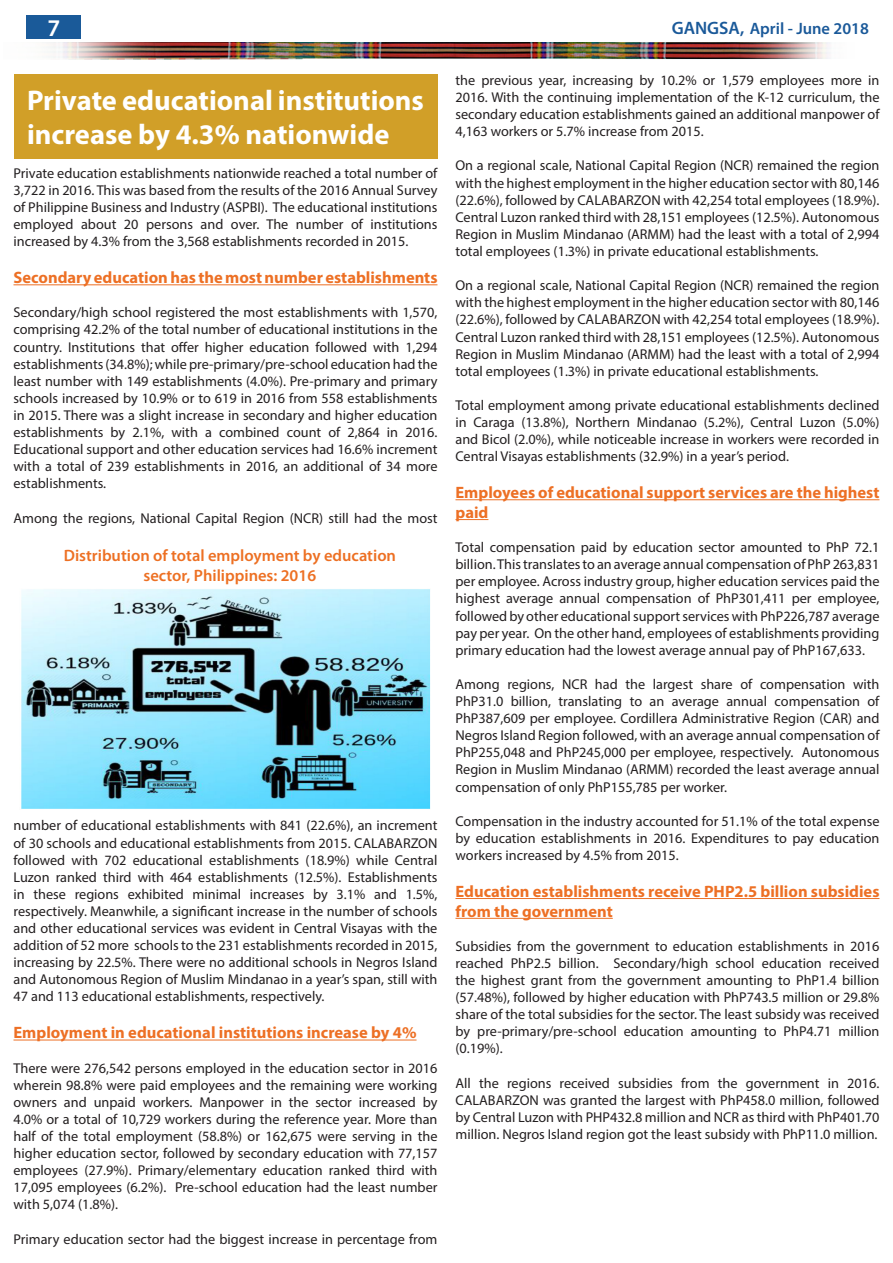
<style>
.page{position:relative;width:893px;height:1263px;background:#fff}
.page>*{position:absolute;margin:0;border:0;box-sizing:border-box;transform-origin:0 0}
.t1{font:700 28.5px/34.2px "Myriad Pro";color:#fff}
.t2{font:600 24px "Myriad Pro";color:#fff}
.Myriad_pro_at_9_5{font:700 16.5px/19.8px "Myriad Pro";color:#ed7025}
.t3{font:600 16.5px/19.8px "Myriad Pro";color:#ed7023;text-align:center}
.t4{font:600 16.5px "Myriad Pro";color:#1a5999}
.Myriad_pro_at_9_5-2{font:14.25px/17.1px "Myriad Pro";color:#231f20;text-align:justify}
.s1{font-size:18px}
</style>
<div class="page">
<img style="left:48px;top:42px;width:782px;height:18px">
<div style="left:26px;top:16px;width:55px;height:23px;background:#1a5a99"></div>
<div style="left:14px;top:74px;width:423px;height:85px;background:#d19f28"></div>
<hr style="left:14px;top:284px;width:423px;height:1px;background:#ed7025">
<hr style="left:14px;top:1039px;width:403px;height:1px;background:#ed7025">
<img style="left:21px;top:589px;width:410px;height:220px">
<hr style="left:455px;top:499px;width:424px;height:1px;background:#ed7025">
<hr style="left:455px;top:519px;width:33px;height:1px;background:#ed7025">
<hr style="left:455px;top:898px;width:424px;height:1px;background:#ed7025">
<hr style="left:455px;top:918px;width:158px;height:1px;background:#ed7025">
<h2 class="t2" style="left:47px;top:13px;width:14px">7</h2>
<p class="t4" style="left:672px;top:18px;width:199px"><span class="s1">GANGSA,</span> April - June 2018</p>
<p class="t1" style="left:27px;top:82px;width:398px">Private educational institutions increase by 4.3% nationwide</p>
<p class="Myriad_pro_at_9_5-2" style="left:14px;top:164px;width:426px">Private education establishments nationwide reached a total number of 3,722 in 2016. This was based from the results of the 2016 Annual Survey of Philippine Business and Industry (ASPBI). The educational institutions employed about 20 persons and over. The number of institutions increased by 4.3% from the 3,568 establishments recorded in 2015.</p>
<p class="Myriad_pro_at_9_5" style="left:14px;top:267px;width:425px">Secondary education has the most number establishments</p>
<p class="Myriad_pro_at_9_5-2" style="left:14px;top:304px;width:426px">Secondary/high school registered the most establishments with 1,570, comprising 42.2% of the total number of educational institutions in the country. Institutions that offer higher education followed with 1,294 establishments (34.8%); while pre-primary/pre-school education had the least number with 149 establishments (4.0%). Pre-primary and primary schools increased by 10.9% or to 619 in 2016 from 558 establishments in 2015. There was a slight increase in secondary and higher education establishments by 2.1%, with a combined count of 2,864 in 2016.<br>Educational support and other education services had 16.6% increment with a total of 239 establishments in 2016, an additional of 34 more establishments.</p>
<p class="Myriad_pro_at_9_5-2" style="left:14px;top:509px;width:425px">Among the regions, National Capital Region (NCR) still had the most</p>
<p class="t3" style="left:64px;top:545px;width:334px">Distribution of total employment by education sector, Philippines: 2016</p>
<p class="Myriad_pro_at_9_5-2" style="left:14px;top:817px;width:425px">number of educational establishments with 841 (22.6%), an increment of 30 schools and educational establishments from 2015. CALABARZON followed with 702 educational establishments (18.9%) while Central Luzon ranked third with 464 establishments (12.5%). Establishments in these regions exhibited minimal increases by 3.1% and 1.5%, respectively. Meanwhile, a significant increase in the number of schools and other educational services was evident in Central Visayas with the addition of 52 more schools to the 231 establishments recorded in 2015, increasing by 22.5%. There were no additional schools in Negros Island and Autonomous Region of Muslim Mindanao in a year’s span, still with 47 and 113 educational establishments, respectively.</p>
<p class="Myriad_pro_at_9_5" style="left:14px;top:1022px;width:405px">Employment in educational institutions increase by 4%</p>
<p class="Myriad_pro_at_9_5-2" style="left:14px;top:1059px;width:426px">There were 276,542 persons employed in the education sector in 2016 wherein 98.8% were paid employees and the remaining were working owners and unpaid workers. Manpower in the sector increased by 4.0% or a total of 10,729 workers during the reference year. More than half of the total employment (58.8%) or 162,675 were serving in the higher education sector, followed by secondary education with 77,157 employees (27.9%). Primary/elementary education ranked third with 17,095 employees (6.2%). Pre-school education had the least number with 5,074 (1.8%).</p>
<p class="Myriad_pro_at_9_5-2" style="left:14px;top:1230px;width:425px">Primary education sector had the biggest increase in percentage from</p>
<p class="Myriad_pro_at_9_5-2" style="left:455px;top:71px;width:425px">the previous year, increasing by 10.2% or 1,579 employees more in 2016. With the continuing implementation of the K-12 curriculum, the secondary education establishments gained an additional manpower of 4,163 workers or 5.7% increase from 2015.</p>
<p class="Myriad_pro_at_9_5-2" style="left:455px;top:157px;width:426px">On a regional scale, National Capital Region (NCR) remained the region with the highest employment in the higher education sector with 80,146 (22.6%), followed by CALABARZON with 42,254 total employees (18.9%).<br>Central Luzon ranked third with 28,151 employees (12.5%). Autonomous Region in Muslim Mindanao (ARMM) had the least with a total of 2,994 total employees (1.3%) in private educational establishments.</p>
<p class="Myriad_pro_at_9_5-2" style="left:455px;top:277px;width:426px">On a regional scale, National Capital Region (NCR) remained the region with the highest employment in the higher education sector with 80,146 (22.6%), followed by CALABARZON with 42,254 total employees (18.9%).<br>Central Luzon ranked third with 28,151 employees (12.5%). Autonomous Region in Muslim Mindanao (ARMM) had the least with a total of 2,994 total employees (1.3%) in private educational establishments.</p>
<p class="Myriad_pro_at_9_5-2" style="left:455px;top:396px;width:425px">Total employment among private educational establishments declined in Caraga (13.8%), Northern Mindanao (5.2%), Central Luzon (5.0%) and Bicol (2.0%), while noticeable increase in workers were recorded in Central Visayas establishments (32.9%) in a year’s period.</p>
<p class="Myriad_pro_at_9_5" style="left:455px;top:482px;width:425px">Employees of educational support services are the highest paid</p>
<p class="Myriad_pro_at_9_5-2" style="left:455px;top:539px;width:425px">Total compensation paid by education sector amounted to PhP 72.1 billion. This translates to an average annual compensation of PhP 263,831 per employee. Across industry group, higher education services paid the highest average annual compensation of PhP301,411 per employee, followed by other educational support services with PhP226,787 average pay per year. On the other hand, employees of establishments providing primary education had the lowest average annual pay of PhP167,633.</p>
<p class="Myriad_pro_at_9_5-2" style="left:455px;top:675px;width:426px">Among regions, NCR had the largest share of compensation with PhP31.0 billion, translating to an average annual compensation of PhP387,609 per employee. Cordillera Administrative Region (CAR) and Negros Island Region followed, with an average annual compensation of PhP255,048 and PhP245,000 per employee, respectively. Autonomous Region in Muslim Mindanao (ARMM) recorded the least average annual compensation of only PhP155,785 per worker.</p>
<p class="Myriad_pro_at_9_5-2" style="left:455px;top:812px;width:425px">Compensation in the industry accounted for 51.1% of the total expense by education establishments in 2016. Expenditures to pay education workers increased by 4.5% from 2015.</p>
<p class="Myriad_pro_at_9_5" style="left:455px;top:881px;width:425px">Education establishments receive PHP2.5 billion subsidies from the government</p>
<p class="Myriad_pro_at_9_5-2" style="left:455px;top:937px;width:426px">Subsidies from the government to education establishments in 2016 reached PhP2.5 billion. Secondary/high school education received the highest grant from the government amounting to PhP1.4 billion (57.48%), followed by higher education with PhP743.5 million or 29.8% share of the total subsidies for the sector. The least subsidy was received by pre-primary/pre-school education amounting to PhP4.71 million (0.19%).</p>
<p class="Myriad_pro_at_9_5-2" style="left:455px;top:1074px;width:426px">All the regions received subsidies from the government in 2016.<br>CALABARZON was granted the largest with PhP458.0 million, followed by Central Luzon with PHP432.8 million and NCR as third with PhP401.70 million. Negros Island region got the least subsidy with PhP11.0 million.</p>
</div>
